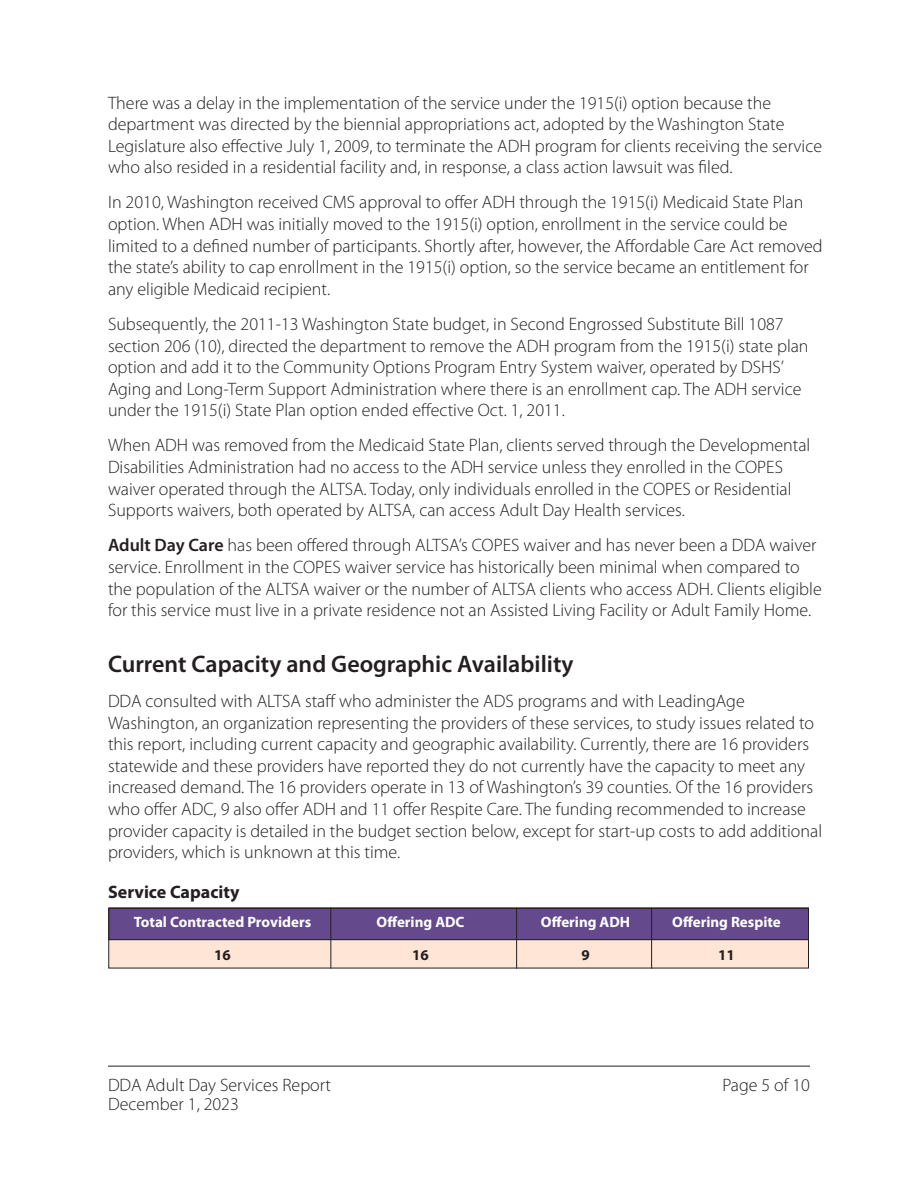
<style>
.page{position:relative;width:918px;height:1188px;background:#fff}
.page>*{position:absolute;margin:0;border:0;box-sizing:border-box;transform-origin:0 0}
.t1{font:600 24px "Myriad Pro";color:#231f20}
.t2{font:300 18px/21.6px "Myriad Pro";color:#231f20}
.t3{font:700 18px "Myriad Pro";color:#231f20}
.t4{font:700 15px "Myriad Pro";color:#fff}
.t5{font:700 15px "Myriad Pro";color:#231f20}
.s1{font-weight:600}
</style>
<div class="page">
<div style="left:109px;top:908px;width:699px;height:60px;background:#ffe5d5"></div>
<div style="left:109px;top:908px;width:699px;height:32px;background:#64498d"></div>
<div style="left:108px;top:908px;width:701px;height:32px;border:1px solid #231f20"></div>
<div style="left:108px;top:908px;width:701px;height:60px;border:1px solid #231f20"></div>
<hr style="left:330px;top:908px;width:1px;height:61px;background:#231f20">
<hr style="left:516px;top:908px;width:1px;height:61px;background:#231f20">
<hr style="left:651px;top:908px;width:1px;height:61px;background:#231f20">
<hr style="left:108px;top:1066px;width:702px;height:1px;background:#231f20">
<p class="t2" style="left:108px;top:92px;width:716px">There was a delay in the implementation of the service under the 1915(i) option because the department was directed by the biennial appropriations act, adopted by the Washington State Legislature also effective July 1, 2009, to terminate the ADH program for clients receiving the service who also resided in a residential facility and, in response, a class action lawsuit was filed.</p>
<p class="t2" style="left:108px;top:192px;width:716px">In 2010, Washington received CMS approval to offer ADH through the 1915(i) Medicaid State Plan option. When ADH was initially moved to the 1915(i) option, enrollment in the service could be limited to a defined number of participants. Shortly after, however, the Affordable Care Act removed the state’s ability to cap enrollment in the 1915(i) option, so the service became an entitlement for any eligible Medicaid recipient.</p>
<p class="t2" style="left:108px;top:313px;width:702px">Subsequently, the 2011-13 Washington State budget, in Second Engrossed Substitute Bill 1087 section 206 (10), directed the department to remove the ADH program from the 1915(i) state plan option and add it to the Community Options Program Entry System waiver, operated by DSHS’ Aging and Long-Term Support Administration where there is an enrollment cap. The ADH service under the 1915(i) State Plan option ended effective Oct. 1, 2011.</p>
<p class="t2" style="left:108px;top:435px;width:704px">When ADH was removed from the Medicaid State Plan, clients served through the Developmental Disabilities Administration had no access to the ADH service unless they enrolled in the COPES waiver operated through the ALTSA. Today, only individuals enrolled in the COPES or Residential Supports waivers, both operated by ALTSA, can access Adult Day Health services.</p>
<p class="t2" style="left:108px;top:535px;width:715px"><span class="s1">Adult Day Care</span> has been offered through ALTSA’s COPES waiver and has never been a DDA waiver service. Enrollment in the COPES waiver service has historically been minimal when compared to the population of the ALTSA waiver or the number of ALTSA clients who access ADH. Clients eligible for this service must live in a private residence not an Assisted Living Facility or Adult Family Home.</p>
<p class="t1" style="left:108px;top:651px;width:467px">Current Capacity and Geographic Availability</p>
<p class="t2" style="left:108px;top:691px;width:716px">DDA consulted with ALTSA staff who administer the ADS programs and with LeadingAge Washington, an organization representing the providers of these services, to study issues related to this report, including current capacity and geographic availability. Currently, there are 16 providers statewide and these providers have reported they do not currently have the capacity to meet any increased demand. The 16 providers operate in 13 of Washington’s 39 counties. Of the 16 providers who offer ADC, 9 also offer ADH and 11 offer Respite Care. The funding recommended to increase provider capacity is detailed in the budget section below, except for start-up costs to add additional providers, which is unknown at this time.</p>
<p class="t3" style="left:108px;top:880px;width:133px">Service Capacity</p>
<p class="t4" style="left:134px;top:912px;width:179px">Total Contracted Providers</p>
<p class="t4" style="left:377px;top:912px;width:90px">Offering ADC</p>
<p class="t4" style="left:541px;top:912px;width:91px">Offering ADH</p>
<p class="t4" style="left:672px;top:912px;width:110px">Offering Respite</p>
<p class="t5" style="left:214px;top:945px;width:18px">16</p>
<p class="t5" style="left:412px;top:945px;width:18px">16</p>
<p class="t5" style="left:581px;top:945px;width:10px">9</p>
<p class="t5" style="left:718px;top:945px;width:18px">11</p>
<p class="t2" style="left:108px;top:1075px;width:225px">DDA Adult Day Services Report</p>
<p class="t2" style="left:108px;top:1094px;width:132px">December 1, 2023</p>
<p class="t2" style="left:722px;top:1075px;width:89px">Page 5 of 10</p>
</div>
